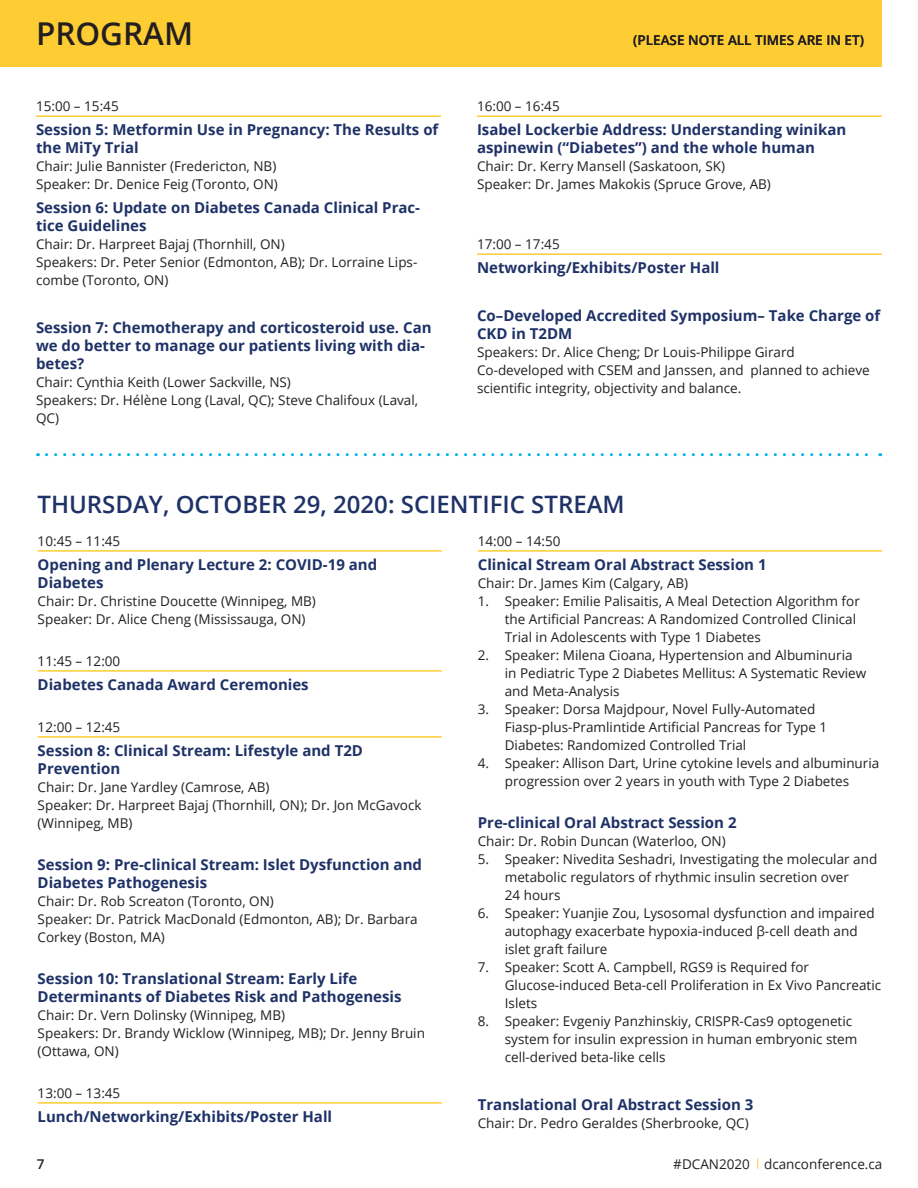
<style>
.page{position:relative;width:918px;height:1188px;background:#fff}
.page>*{position:absolute;margin:0;border:0;box-sizing:border-box;transform-origin:0 0}
.t1{font:600 31.5px "Open Sans";color:#231f20}
.t2{font:600 24px "Open Sans";color:#1f3267}
.Indepth_session_titl{font:700 15px/18px "Open Sans";color:#1f3267}
.Indepth_room_number{font:13.5px/18px "Open Sans";color:#231f20}
.Timing_Lines{font:13.5px "Open Sans";color:#231f20}
.t3{font:600 13.5px "Open Sans";color:#231f20}
</style>
<div class="page">
<div style="left:0;top:0;width:881px;height:67px;background:#fecd33"></div>
<hr style="left:36px;top:115px;width:405px;height:2px;background:#fecd33">
<hr style="left:477px;top:115px;width:405px;height:2px;background:#fecd33">
<hr style="left:477px;top:253px;width:405px;height:2px;background:#fecd33">
<svg style="left:46px;top:453px;width:835px;height:3px"></svg>
<hr style="left:38px;top:550px;width:404px;height:2px;background:#fecd33">
<hr style="left:38px;top:670px;width:404px;height:2px;background:#fecd33">
<hr style="left:38px;top:736px;width:404px;height:2px;background:#fecd33">
<hr style="left:38px;top:1102px;width:404px;height:2px;background:#fecd33">
<hr style="left:478px;top:550px;width:404px;height:2px;background:#fecd33">
<p class="t1" style="left:36px;top:12px;width:159px">PROGRAM</p>
<p class="Timing_Lines" style="left:36px;top:97px;width:84px">15:00 – 15:45</p>
<p class="Indepth_session_titl" style="left:36px;top:120px;width:404px">Session 5: Metformin Use in Pregnancy: The Results of the MiTy Trial</p>
<p class="Indepth_room_number" style="left:36px;top:157px;width:242px">Chair: Julie Bannister (Fredericton, NB)</p>
<p class="Indepth_room_number" style="left:36px;top:175px;width:243px">Speaker: Dr. Denice Feig (Toronto, ON)</p>
<p class="Indepth_session_titl" style="left:36px;top:198px;width:386px">Session 6: Update on Diabetes Canada Clinical Prac&shy;tice Guidelines</p>
<p class="Indepth_room_number" style="left:36px;top:235px;width:250px">Chair: Dr. Harpreet Bajaj (Thornhill, ON)</p>
<p class="Indepth_room_number" style="left:36px;top:253px;width:383px">Speakers: Dr. Peter Senior (Edmonton, AB); Dr. Lorraine Lips&shy;combe (Toronto, ON)</p>
<p class="Indepth_session_titl" style="left:36px;top:318px;width:397px">Session 7: Chemotherapy and corticosteroid use. Can we do better to manage our patients living with dia&shy;betes?</p>
<p class="Indepth_room_number" style="left:36px;top:373px;width:256px">Chair: Cynthia Keith (Lower Sackville, NS)</p>
<p class="Indepth_room_number" style="left:36px;top:391px;width:384px">Speakers: Dr. Hélène Long (Laval, QC); Steve Chalifoux (Laval,<br>QC)</p>
<p class="t3" style="left:633px;top:31px;width:232px">(PLEASE NOTE ALL TIMES ARE IN ET)</p>
<p class="Timing_Lines" style="left:477px;top:97px;width:84px">16:00 – 16:45</p>
<p class="Indepth_session_titl" style="left:477px;top:120px;width:371px">Isabel Lockerbie Address: Understanding winikan aspinewin (“Diabetes”) and the whole human</p>
<p class="Indepth_room_number" style="left:477px;top:157px;width:250px">Chair: Dr. Kerry Mansell (Saskatoon, SK)</p>
<p class="Indepth_room_number" style="left:477px;top:175px;width:295px">Speaker: Dr. James Makokis (Spruce Grove, AB)</p>
<p class="Timing_Lines" style="left:477px;top:235px;width:84px">17:00 – 17:45</p>
<p class="Indepth_session_titl" style="left:477px;top:258px;width:244px">Networking/Exhibits/Poster Hall</p>
<p class="Indepth_session_titl" style="left:477px;top:306px;width:405px">Co–Developed Accredited Symposium– Take Charge of<br>CKD in T2DM</p>
<p class="Indepth_room_number" style="left:477px;top:343px;width:319px">Speakers: Dr. Alice Cheng; Dr Louis-Philippe Girard</p>
<p class="Indepth_room_number" style="left:477px;top:361px;width:394px">Co-developed with CSEM and Janssen, and planned to achieve scientific integrity, objectivity and balance.</p>
<p class="t2" style="left:37px;top:488px;width:589px">THURSDAY, OCTOBER 29, 2020: SCIENTIFIC STREAM</p>
<p class="Timing_Lines" style="left:38px;top:531px;width:84px">10:45 – 11:45</p>
<p class="Indepth_session_titl" style="left:38px;top:555px;width:341px">Opening and Plenary Lecture 2: COVID-19 and<br>Diabetes</p>
<p class="Indepth_room_number" style="left:38px;top:591px;width:280px">Chair: Dr. Christine Doucette (Winnipeg, MB)</p>
<p class="Indepth_room_number" style="left:38px;top:609px;width:269px">Speaker: Dr. Alice Cheng (Mississauga, ON)</p>
<p class="Timing_Lines" style="left:38px;top:651px;width:84px">11:45 – 12:00</p>
<p class="Indepth_session_titl" style="left:38px;top:675px;width:273px">Diabetes Canada Award Ceremonies</p>
<p class="Timing_Lines" style="left:38px;top:717px;width:84px">12:00 – 12:45</p>
<p class="Indepth_session_titl" style="left:38px;top:741px;width:327px">Session 8: Clinical Stream: Lifestyle and T2D<br>Prevention</p>
<p class="Indepth_room_number" style="left:38px;top:777px;width:233px">Chair: Dr. Jane Yardley (Camrose, AB)</p>
<p class="Indepth_room_number" style="left:38px;top:795px;width:386px">Speaker: Dr. Harpreet Bajaj (Thornhill, ON); Dr. Jon McGavock (Winnipeg, MB)</p>
<p class="Indepth_session_titl" style="left:38px;top:855px;width:386px">Session 9: Pre-clinical Stream: Islet Dysfunction and<br>Diabetes Pathogenesis</p>
<p class="Indepth_room_number" style="left:38px;top:891px;width:238px">Chair: Dr. Rob Screaton (Toronto, ON)</p>
<p class="Indepth_room_number" style="left:38px;top:909px;width:382px">Speaker: Dr. Patrick MacDonald (Edmonton, AB); Dr. Barbara<br>Corkey (Boston, MA)</p>
<p class="Indepth_session_titl" style="left:38px;top:969px;width:366px">Session 10: Translational Stream: Early Life<br>Determinants of Diabetes Risk and Pathogenesis</p>
<p class="Indepth_room_number" style="left:38px;top:1005px;width:249px">Chair: Dr. Vern Dolinsky (Winnipeg, MB)</p>
<p class="Indepth_room_number" style="left:38px;top:1023px;width:389px">Speakers: Dr. Brandy Wicklow (Winnipeg, MB); Dr. Jenny Bruin (Ottawa, ON)</p>
<p class="Timing_Lines" style="left:38px;top:1083px;width:84px">13:00 – 13:45</p>
<p class="Indepth_session_titl" style="left:38px;top:1107px;width:296px">Lunch/Networking/Exhibits/Poster Hall</p>
<p class="Timing_Lines" style="left:478px;top:531px;width:84px">14:00 – 14:50</p>
<p class="Indepth_session_titl" style="left:478px;top:555px;width:290px">Clinical Stream Oral Abstract Session 1</p>
<p class="Indepth_room_number" style="left:478px;top:573px;width:212px">Chair: Dr. James Kim (Calgary, AB)</p>
<p class="Indepth_room_number" style="left:505px;top:591px;width:357px;text-indent:-27px">1. Speaker: Emilie Palisaitis, A Meal Detection Algorithm for the Artificial Pancreas: A Randomized Controlled Clinical<br>Trial in Adolescents with Type 1 Diabetes</p>
<p class="Indepth_room_number" style="left:505px;top:645px;width:363px;text-indent:-27px">2. Speaker: Milena Cioana, Hypertension and Albuminuria in Pediatric Type 2 Diabetes Mellitus: A Systematic Review and Meta-Analysis</p>
<p class="Indepth_room_number" style="left:505px;top:699px;width:324px;text-indent:-27px">3. Speaker: Dorsa Majdpour, Novel Fully-Automated<br>Fiasp-plus-Pramlintide Artificial Pancreas for Type 1<br>Diabetes: Randomized Controlled Trial</p>
<p class="Indepth_room_number" style="left:478px;top:753px;width:403px;text-align:center">4. Speaker: Allison Dart, Urine cytokine levels and albuminuria progression over 2 years in youth with Type 2 Diabetes</p>
<p class="Indepth_session_titl" style="left:478px;top:813px;width:260px">Pre-clinical Oral Abstract Session 2</p>
<p class="Indepth_room_number" style="left:478px;top:831px;width:250px">Chair: Dr. Robin Duncan (Waterloo, ON)</p>
<p class="Indepth_room_number" style="left:505px;top:849px;width:374px;text-indent:-27px">5. Speaker: Nivedita Seshadri, Investigating the molecular and metabolic regulators of rhythmic insulin secretion over<br>24 hours</p>
<p class="Indepth_room_number" style="left:505px;top:903px;width:371px;text-indent:-27px">6. Speaker: Yuanjie Zou, Lysosomal dysfunction and impaired autophagy exacerbate hypoxia-induced β-cell death and islet graft failure</p>
<p class="Indepth_room_number" style="left:505px;top:957px;width:378px;text-indent:-27px">7. Speaker: Scott A. Campbell, RGS9 is Required for<br>Glucose-induced Beta-cell Proliferation in Ex Vivo Pancreatic<br>Islets</p>
<p class="Indepth_room_number" style="left:505px;top:1011px;width:354px;text-indent:-27px">8. Speaker: Evgeniy Panzhinskiy, CRISPR-Cas9 optogenetic system for insulin expression in human embryonic stem cell-derived beta-like cells</p>
<p class="Indepth_session_titl" style="left:478px;top:1095px;width:277px">Translational Oral Abstract Session 3</p>
<p class="Indepth_room_number" style="left:478px;top:1113px;width:272px">Chair: Dr. Pedro Geraldes (Sherbrooke, QC)</p>
<p class="t3" style="left:37px;top:1155px;width:9px">7</p>
<p class="Indepth_room_number" style="left:673px;top:1155px;width:211px">#DCAN2020 dcanconference.ca</p>
</div>
